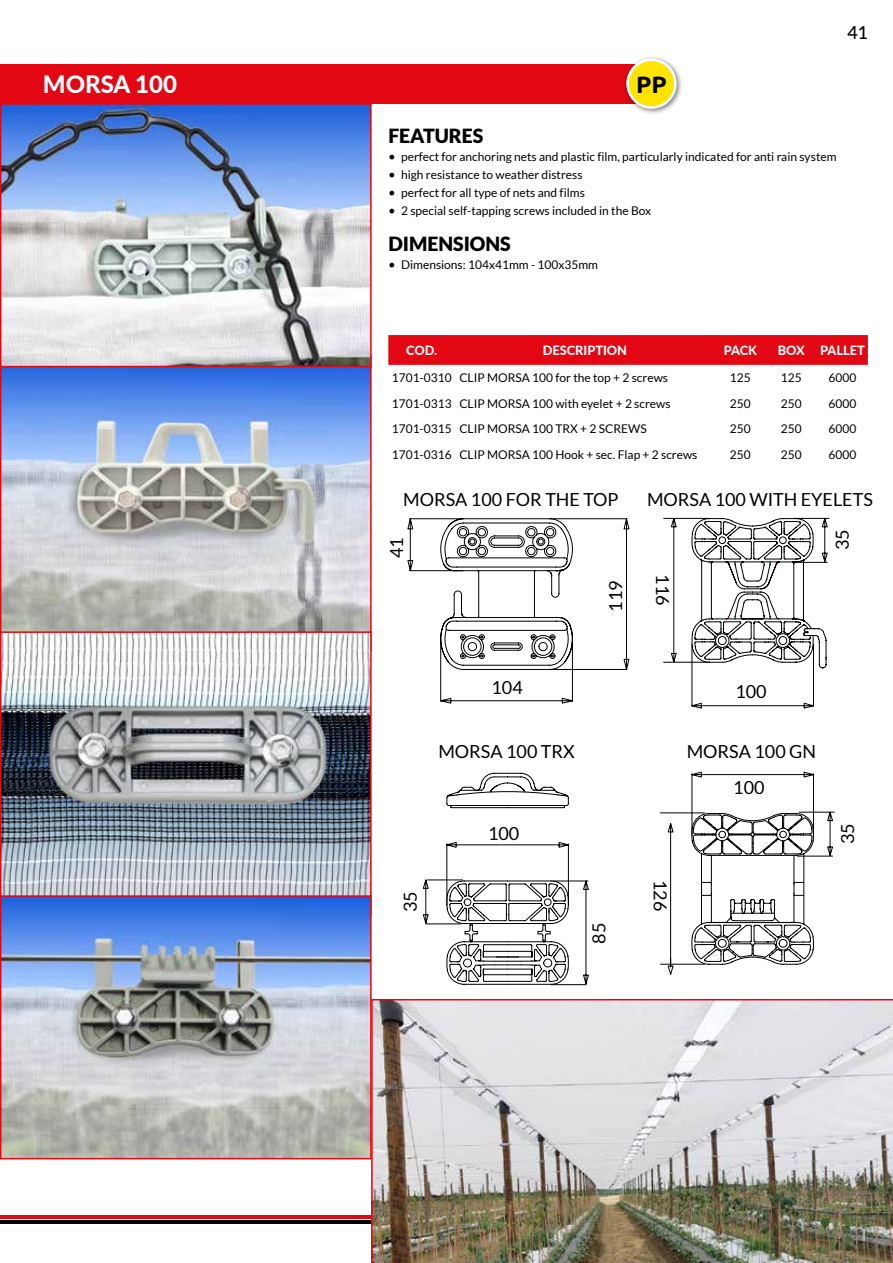
<style>
.page{position:relative;width:893px;height:1263px;background:#fff}
.page>*{position:absolute;margin:0;border:0;box-sizing:border-box;transform-origin:0 0}
.t1{font:800 24px "Lato";color:#fff}
.t2{font:700 23.85px "Ubuntu";color:#000}
.t3{font:900 19.5px "Lato";color:#000}
.t4{font:18px "Lato";color:#000}
.t5{font:500 18px "Lato";color:#000}
.t6{font:800 12.75px "Lato";color:#fff}
.t7{font:12px "Lato";color:#000}
.s1{font-family:"Minion Pro";font-size:18px}
</style>
<div class="page">
<hr style="left:0;top:1215px;width:810px;height:3px;background:#e30613">
<hr style="left:0;top:1220px;width:810px;height:3px;background:#000">
<svg style="left:388px;top:335px;width:480px;height:30px;background:#e30815"></svg>
<div style="left:0;top:64px;width:646px;height:39px;background:#e30613"></div>
<div style="left:623px;top:55px;width:60px;height:60px;background:#000;opacity:.5"></div>
<div style="left:628px;top:60px;width:47px;height:47px;background:#ffe400;border-radius:50%"></div>
<div style="left:626px;top:58px;width:51px;height:51px;border:3px solid #fff;border-radius:50%"></div>
<img style="left:3px;top:367px;width:366px;height:264px">
<img style="left:3px;top:634px;width:366px;height:261px">
<div style="left:0;top:631px;width:372px;height:284px;border:2px solid #e30613"></div>
<img style="left:3px;top:898px;width:366px;height:258px">
<div style="left:0;top:895px;width:372px;height:264px;border:2px solid #e30613"></div>
<img style="left:371px;top:999px;width:522px;height:264px">
<img style="left:3px;top:106px;width:366px;height:258px">
<div style="left:0;top:103px;width:372px;height:264px;border:2px solid #e30613"></div>
<hr style="left:551px;top:984px;width:36px;height:1px;background:#000">
<svg style="left:407px;top:518px;width:223px;height:186px"></svg>
<hr style="left:552px;top:881px;width:36px;height:1px;background:#000">
<hr style="left:427px;top:879px;width:36px;height:1px;background:#000">
<hr style="left:425px;top:923px;width:36px;height:1px;background:#000">
<svg style="left:582px;top:880px;width:7px;height:104px"></svg>
<svg style="left:422px;top:879px;width:7px;height:45px"></svg>
<svg style="left:446px;top:772px;width:123px;height:213px"></svg>
<hr style="left:660px;top:964px;width:45px;height:1px;background:#000">
<hr style="left:793px;top:518px;width:36px;height:1px;background:#000">
<hr style="left:799px;top:812px;width:36px;height:1px;background:#000">
<hr style="left:663px;top:518px;width:45px;height:1px;background:#000">
<hr style="left:660px;top:812px;width:45px;height:1px;background:#000">
<hr style="left:663px;top:662px;width:45px;height:1px;background:#000">
<hr style="left:797px;top:856px;width:36px;height:1px;background:#000">
<svg style="left:691px;top:517px;width:137px;height:192px"></svg>
<svg style="left:827px;top:811px;width:6px;height:45px"></svg>
<svg style="left:670px;top:517px;width:7px;height:146px"></svg>
<svg style="left:667px;top:823px;width:7px;height:152px"></svg>
<svg style="left:691px;top:771px;width:123px;height:194px"></svg>
<h3 class="t5" style="left:847px;top:19px;width:22px">41</h3>
<h1 class="t1" style="left:43px;top:67px;width:136px">MORSA 100</h1>
<h2 class="t2" style="left:636px;top:70px;width:32px">PP</h2>
<h3 class="t3" style="left:388px;top:124px;width:97px">FEATURES</h3>
<p class="t7" style="left:388px;top:150px;width:450px"><span class="s1">•</span> perfect for anchoring nets and plastic film, particularly indicated for anti rain system</p>
<p class="t7" style="left:388px;top:168px;width:196px"><span class="s1">•</span> high resistance to weather distress</p>
<p class="t7" style="left:388px;top:186px;width:198px"><span class="s1">•</span> perfect for all type of nets and films</p>
<p class="t7" style="left:388px;top:204px;width:264px"><span class="s1">•</span> 2 special self-tapping screws included in the Box</p>
<h3 class="t3" style="left:388px;top:232px;width:124px">DIMENSIONS</h3>
<p class="t7" style="left:388px;top:258px;width:211px"><span class="s1">•</span> Dimensions: 104x41mm - 100x35mm</p>
<p class="t6" style="left:406px;top:341px;width:33px">COD.</p>
<p class="t6" style="left:543px;top:341px;width:86px">DESCRIPTION</p>
<p class="t6" style="left:724px;top:341px;width:35px">PACK</p>
<p class="t6" style="left:778px;top:341px;width:89px">BOX PALLET</p>
<p class="t7" style="left:392px;top:371px;width:278px">1701-0310 CLIP MORSA 100 for the top + 2 screws</p>
<p class="t7" style="left:730px;top:371px;width:22px">125</p>
<p class="t7" style="left:781px;top:371px;width:22px">125</p>
<p class="t7" style="left:828px;top:371px;width:29px">6000</p>
<p class="t7" style="left:392px;top:397px;width:280px">1701-0313 CLIP MORSA 100 with eyelet + 2 screws</p>
<p class="t7" style="left:730px;top:397px;width:22px">250</p>
<p class="t7" style="left:781px;top:397px;width:22px">250</p>
<p class="t7" style="left:828px;top:397px;width:29px">6000</p>
<p class="t7" style="left:392px;top:422px;width:256px">1701-0315 CLIP MORSA 100 TRX + 2 SCREWS</p>
<p class="t7" style="left:730px;top:422px;width:22px">250</p>
<p class="t7" style="left:781px;top:422px;width:22px">250</p>
<p class="t7" style="left:828px;top:422px;width:29px">6000</p>
<p class="t7" style="left:392px;top:448px;width:307px">1701-0316 CLIP MORSA 100 Hook + sec. Flap + 2 screws</p>
<p class="t7" style="left:730px;top:448px;width:22px">250</p>
<p class="t7" style="left:781px;top:448px;width:22px">250</p>
<p class="t7" style="left:828px;top:448px;width:29px">6000</p>
<h3 class="t4" style="left:403px;top:490px;width:217px">MORSA 100 FOR THE TOP</h3>
<h3 class="t4" style="left:387px;top:558px;width:22px;rotate:-90deg">41</h3>
<h3 class="t4" style="left:606px;top:612px;width:33px;rotate:-90deg">119</h3>
<h3 class="t4" style="left:647px;top:490px;width:227px">MORSA 100 WITH EYELETS</h3>
<h3 class="t4" style="left:673px;top:574px;width:33px;rotate:90deg">116</h3>
<h3 class="t4" style="left:832px;top:550px;width:22px;rotate:-90deg">35</h3>
<h3 class="t4" style="left:491px;top:677px;width:33px">104</h3>
<h3 class="t4" style="left:438px;top:742px;width:138px">MORSA 100 TRX</h3>
<h3 class="t4" style="left:400px;top:912px;width:22px;rotate:-90deg">35</h3>
<h3 class="t4" style="left:488px;top:823px;width:33px">100</h3>
<h3 class="t4" style="left:589px;top:944px;width:22px;rotate:-90deg">85</h3>
<h3 class="t4" style="left:735px;top:682px;width:33px">100</h3>
<h3 class="t4" style="left:687px;top:742px;width:131px">MORSA 100 GN</h3>
<h3 class="t4" style="left:733px;top:778px;width:33px">100</h3>
<h3 class="t4" style="left:670px;top:880px;width:33px;rotate:90deg">126</h3>
<h3 class="t4" style="left:838px;top:844px;width:22px;rotate:-90deg">35</h3>
</div>
